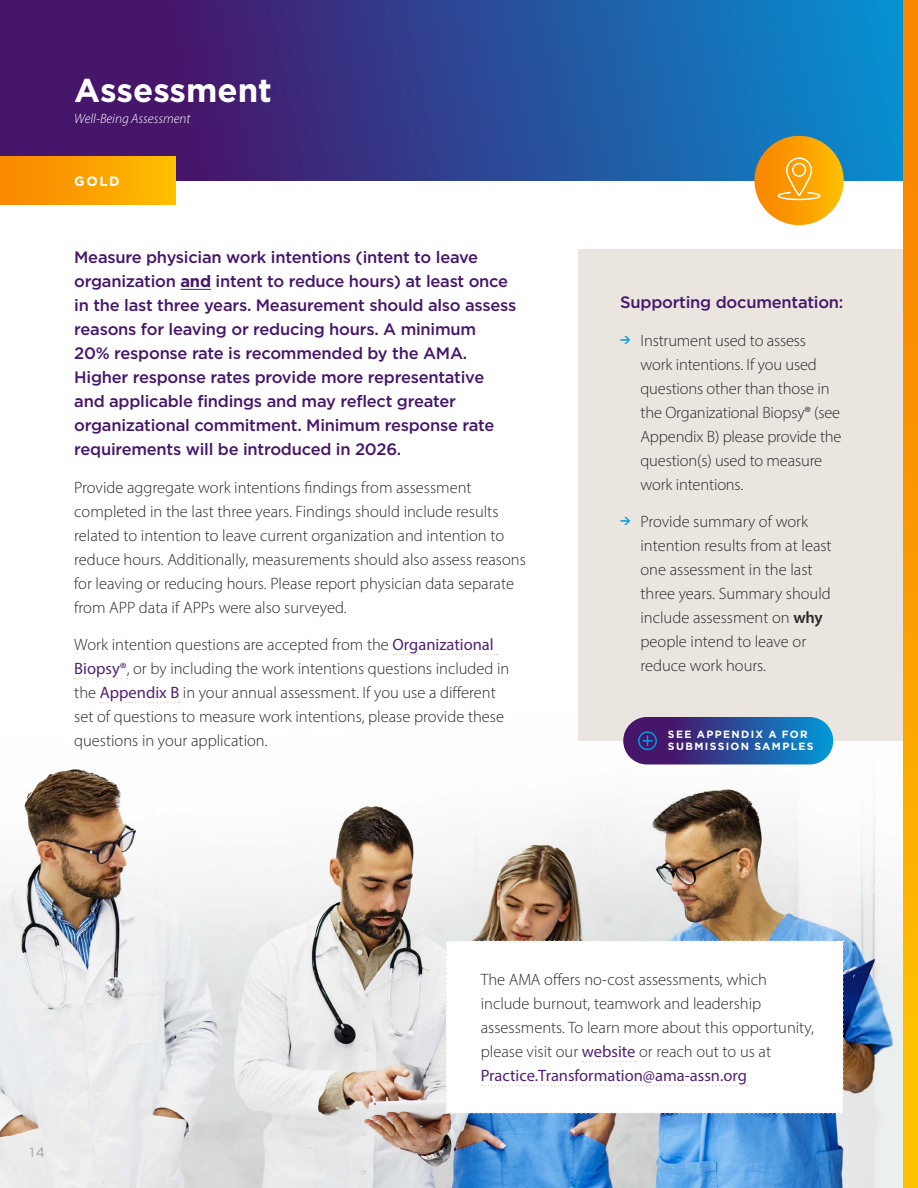
<style>
.page{position:relative;width:918px;height:1188px;background:#fff}
.page>*{position:absolute;margin:0;border:0;box-sizing:border-box;transform-origin:0 0}
.t1{font:700 33px "Gotham HTF";color:#fff}
.t2{font:300 16.5px/24px "Myriad Pro";color:#292829}
.t3{font:500 16.5px/24px "Gotham HTF";letter-spacing:-.015em;color:#46166b}
.t4{font:italic 300 13.5px "Myriad Pro";color:#fff}
.t5{font:700 13.5px "Gotham HTF";color:#fff}
.t6{font:13.5px "Gotham HTF";color:#a1a1a4}
.t7{font:700 10.5px/12px "Gotham HTF";letter-spacing:.125em;color:#fff}
.s1{font-weight:700}
.s2{font-weight:400;color:#4f2272}
.s3{font-weight:600}
</style>
<div class="page">
<svg style="left:0;top:0;width:903px;height:180px;background:#2c4693"></svg>
<div style="left:0;top:157px;width:175px;height:47px;background:linear-gradient(to right,#f98500,#ffbe00)"></div>
<img style="left:0;top:654px;width:903px;height:534px">
<div style="left:578px;top:249px;width:340px;height:492px;background:#e9e3dc"></div>
<hr style="left:180px;top:289px;width:31px;height:1px;background:#46166b">
<svg style="left:393px;top:654px;width:105px;height:1px"></svg>
<svg style="left:75px;top:678px;width:52px;height:1px"></svg>
<svg style="left:100px;top:702px;width:80px;height:1px"></svg>
<svg style="left:446px;top:940px;width:398px;height:174px"></svg>
<svg style="left:623px;top:717px;width:210px;height:48px;background:#2d4c98"></svg>
<svg style="left:637px;top:731px;width:21px;height:20px"></svg>
<svg style="left:903px;top:0;width:15px;height:1188px;background:#fba100"></svg>
<svg style="left:754px;top:136px;width:90px;height:89px;background:#f99f03"></svg>
<svg style="left:777px;top:157px;width:44px;height:44px;background:#fbac28"></svg>
<h1 class="t1" style="left:74px;top:71px;width:199px">Assessment</h1>
<p class="t4" style="left:74px;top:110px;width:118px">Well-Being Assessment</p>
<p class="t5" style="left:74px;top:174px;width:47px">GOLD</p>
<p class="t3" style="left:74px;top:245px;width:444px">Measure physician work intentions (intent to leave organization <span class="s1">and</span> intent to reduce hours) at least once in the last three years. Measurement should also assess reasons for leaving or reducing hours. A minimum<br>20% response rate is recommended by the AMA.<br>Higher response rates provide more representative and applicable findings and may reflect greater organizational commitment. Minimum response rate requirements will be introduced in 2026.</p>
<p class="t2" style="left:74px;top:475px;width:453px">Provide aggregate work intentions findings from assessment completed in the last three years. Findings should include results related to intention to leave current organization and intention to reduce hours. Additionally, measurements should also assess reasons for leaving or reducing hours. Please report physician data separate from APP data if APPs were also surveyed.</p>
<p class="t2" style="left:74px;top:633px;width:437px">Work intention questions are accepted from the <span class="s2">Organizational Biopsy®</span>, or by including the work intentions questions included in the <span class="s2">Appendix B</span> in your annual assessment. If you use a different set of questions to measure work intentions, please provide these questions in your application.</p>
<p class="t3" style="left:620px;top:290px;width:225px">Supporting documentation:</p>
<p class="t2" style="left:640px;top:328px;width:203px;text-indent:-20px"><sup>→</sup> Instrument used to assess work intentions. If you used questions other than those in the Organizational Biopsy® (see<br>Appendix B) please provide the question(s) used to measure work intentions.</p>
<p class="t2" style="left:640px;top:509px;width:193px;text-indent:-20px"><sup>→</sup> Provide summary of work intention results from at least one assessment in the last three years. Summary should include assessment on <span class="s3">why </span>people intend to leave or reduce work hours.</p>
<p class="t7" style="left:668px;top:728px;width:147px">SEE APPENDIX A FOR<br>SUBMISSION SAMPLES</p>
<p class="t6" style="left:29px;top:1144px;width:17px">14</p>
<p class="t2" style="left:481px;top:968px;width:335px">The AMA offers no-cost assessments, which include burnout, teamwork and leadership assessments. To learn more about this opportunity, please visit our <span class="s2">website</span> or reach out to us at <span class="s2">Practice.Transformation@ama-assn.org</span></p>
</div>
